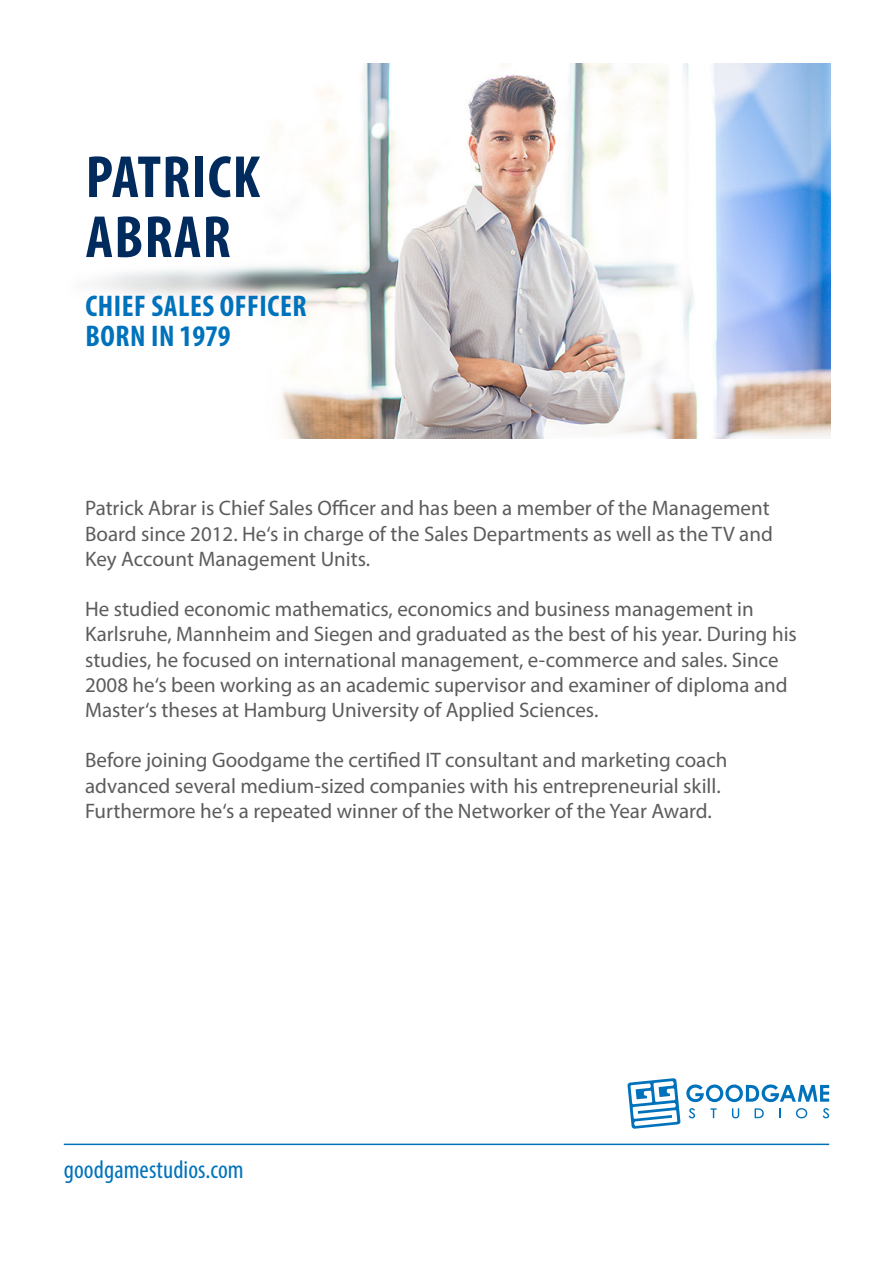
<style>
.page{position:relative;width:893px;height:1263px;background:#fff}
.page>*{position:absolute;margin:0;border:0;box-sizing:border-box;transform-origin:0 0}
.t1{font:700 condensed 60px "Myriad Pro";letter-spacing:.02em;color:#002b5c}
.t2{font:700 condensed 30px "Myriad Pro";letter-spacing:.02em;color:#0072bc}
.t3{font:condensed 25.5px "Myriad Pro";letter-spacing:.005em;color:#0072bc}
.t4{font:21px/25.2px "Myriad Pro";color:#5c5c5f}
</style>
<div class="page">
<hr style="left:64px;top:1143px;width:765px;height:2px;background:#0072bc">
<svg style="left:628px;top:1078px;width:201px;height:51px"></svg>
<img style="left:100px;top:64px;width:730px;height:375px">
<p class="t1" style="left:86px;top:140px;width:176px">PATRICK</p>
<p class="t1" style="left:86px;top:200px;width:147px">ABRAR</p>
<p class="t2" style="left:85px;top:287px;width:223px">CHIEF SALES OFFICER</p>
<p class="t2" style="left:85px;top:317px;width:147px">BORN IN 1979</p>
<p class="t4" style="left:85px;top:495px;width:689px">Patrick Abrar is Chief Sales Officer and has been a member of the Management<br>Board since 2012. He‘s in charge of the Sales Departments as well as the TV and<br>Key Account Management Units.</p>
<p class="t4" style="left:85px;top:596px;width:670px">He studied economic mathematics, economics and business management in</p>
<p class="t4" style="left:85px;top:621px;width:713px">Karlsruhe, Mannheim and Siegen and graduated as the best of his year. During his studies, he focused on international management, e-commerce and sales. Since 2008 he‘s been working as an academic supervisor and examiner of diploma and Master‘s theses at Hamburg University of Applied Sciences.</p>
<p class="t4" style="left:85px;top:747px;width:644px">Before joining Goodgame the certified IT consultant and marketing coach</p>
<p class="t4" style="left:85px;top:773px;width:637px">advanced several medium-sized companies with his entrepreneurial skill.</p>
<p class="t4" style="left:85px;top:798px;width:628px">Furthermore he‘s a repeated winner of the Networker of the Year Award.</p>
<p class="t3" style="left:64px;top:1154px;width:182px">goodgamestudios.com</p>
</div>
